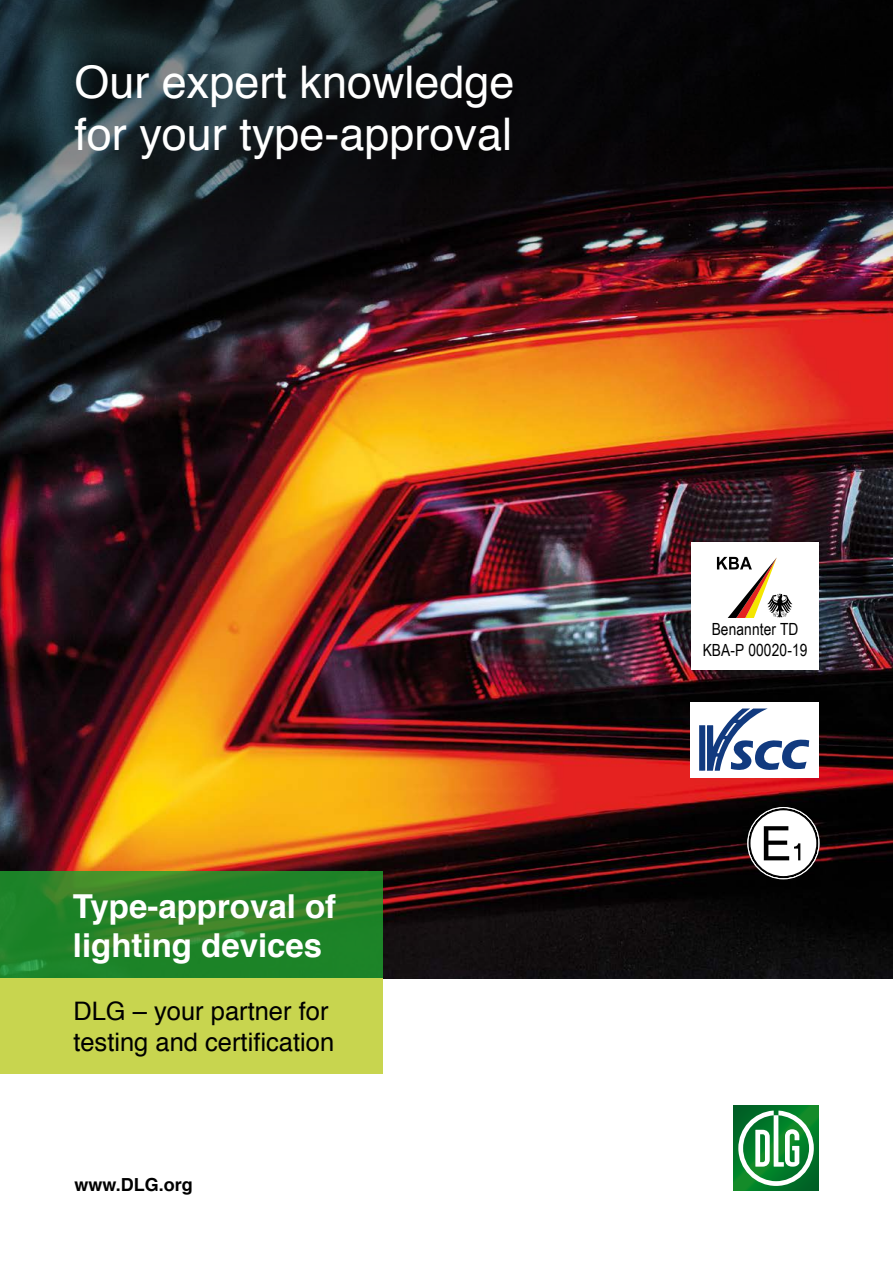
<style>
.page{position:relative;width:893px;height:1263px;background:#fff}
.page>*{position:absolute;margin:0;border:0;box-sizing:border-box;transform-origin:0 0}
.t1{font:45px/52.5px "Helvetica";color:#fff}
.t2{font:700 33px/39px "Helvetica";color:#fff}
.t3{font:25.5px/31.5px "Helvetica";color:#000}
.t4{font:700 18px "Helvetica";color:#000}
.t5{font:16.8px/21px "Arial Narrow";letter-spacing:.01em;color:#000;text-align:center}
</style>
<div class="page">
<img style="left:0;top:276px;width:893px;height:702px">
<svg style="left:0;top:0;width:893px;height:276px;background:#17181d"></svg>
<svg style="left:734px;top:1106px;width:85px;height:85px"></svg>
<svg style="left:738px;top:1110px;width:76px;height:76px"></svg>
<svg style="left:0;top:872px;width:383px;height:106px;background:#268428"></svg>
<div style="left:0;top:978px;width:383px;height:96px;background:#c8d54f"></div>
<div style="left:691px;top:542px;width:128px;height:128px;background:#fff"></div>
<svg style="left:717px;top:557px;width:75px;height:61px"></svg>
<svg style="left:748px;top:807px;width:71px;height:72px"></svg>
<div style="left:749px;top:809px;width:68px;height:68px;background:#fff;border-radius:34px"></div>
<div style="left:748px;top:808px;width:70px;height:70px;border:2px solid #000;border-radius:34px"></div>
<svg style="left:764px;top:826px;width:36px;height:34px"></svg>
<div style="left:747px;top:807px;width:73px;height:72px;border:1px solid #fff;border-radius:50%"></div>
<div style="left:690px;top:702px;width:129px;height:75px;background:#fff"></div>
<svg style="left:699px;top:708px;width:110px;height:63px"></svg>
<h1 class="t1" style="left:74px;top:57px;width:442px">Our expert knowledge for your type-approval</h1>
<p class="t2" style="left:73px;top:887px;width:265px">Type-approval of lighting devices</p>
<p class="t3" style="left:73px;top:996px;width:262px">DLG – your partner for testing and certification</p>
<p class="t4" style="left:74px;top:1170px;width:120px">www.DLG.org</p>
<p class="t5" style="left:703px;top:618px;width:106px">Benannter TD<br>KBA-P 00020-19</p>
</div>
